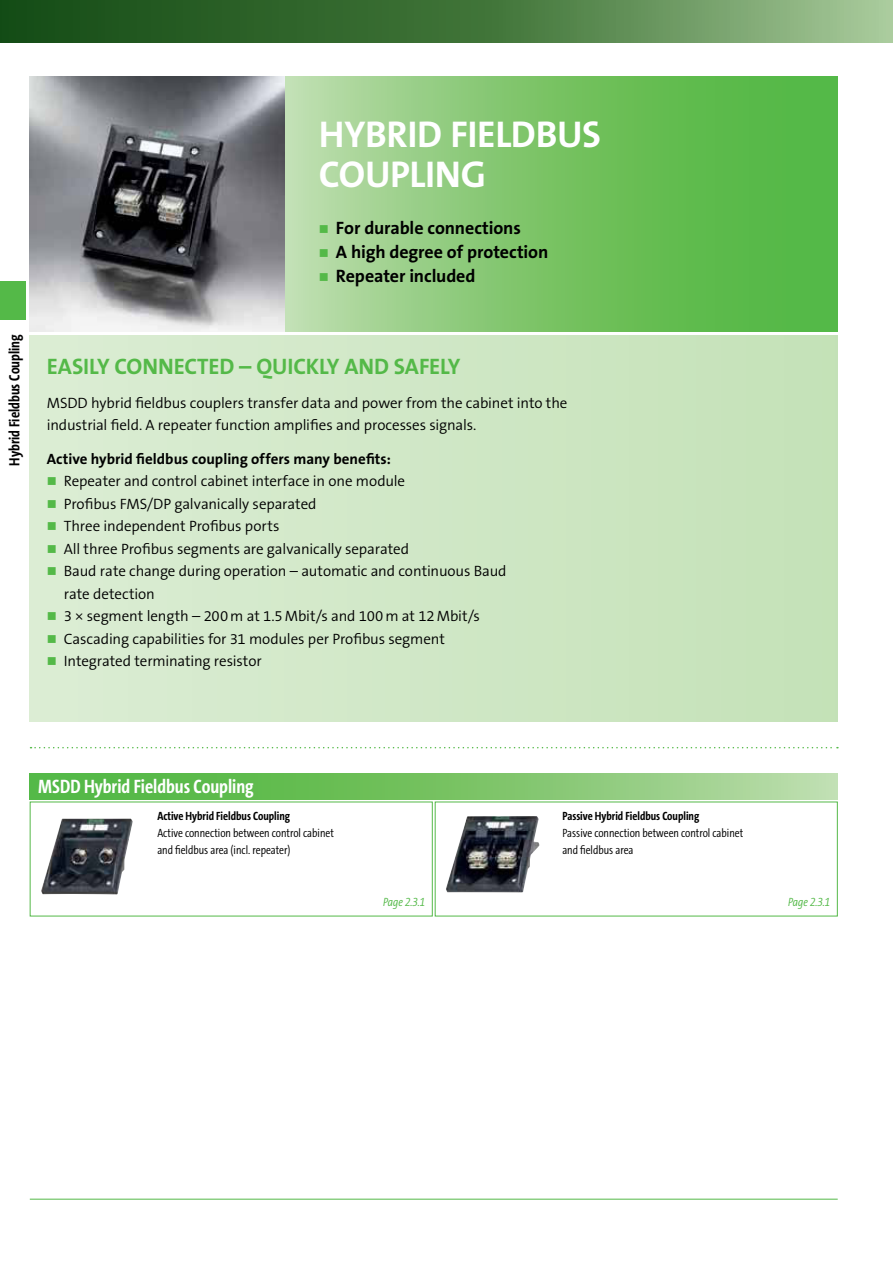
<style>
.page{position:relative;width:893px;height:1263px;background:#fff}
.page>*{position:absolute;margin:0;border:0;box-sizing:border-box;transform-origin:0 0}
.t1{font:700 37.5px/40.5px "The Sans B7";letter-spacing:-.01em;color:#fff}
.t2{font:700 22.5px "The Sans B7";letter-spacing:-.005em;color:#54b948}
.t3{font:700 19.5px "The Sans Cd TF7";color:#fff}
.t4{font:700 18px/24px "The Sans B7";letter-spacing:-.005em;color:#000}
.t5{font:300 15px/22.5px "The Sans B4";letter-spacing:-.005em;color:#000}
.t6{font:700 15px "The Sans B7";color:#000}
.t7{font:700 15px "The Sans Cd TF7";color:#000}
.t8{font:300 12px/17px "The Sans Cd TF4";color:#000}
.t9{font:700 12px "The Sans Cd TF7";color:#000}
.t10{font:italic 300 12px "The Sans Cd TF4 i";color:#54b948}
</style>
<div class="page">
<div style="left:30px;top:336px;width:808px;height:385px;background:linear-gradient(to right,#dcedd4,#c4e2b7)"></div>
<hr style="left:30px;top:1199px;width:808px;height:1px;background:#54b948">
<div style="left:0;top:281px;width:25px;height:38px;background:#54b948"></div>
<svg style="left:285px;top:77px;width:553px;height:255px;background:#7dc56b"></svg>
<img style="left:30px;top:77px;width:255px;height:255px">
<svg style="left:30px;top:774px;width:808px;height:25px;background:#7cc56a"></svg>
<img style="left:41px;top:819px;width:92px;height:75px">
<img style="left:446px;top:816px;width:93px;height:76px">
<svg style="left:31px;top:747px;width:807px;height:1px"></svg>
<svg style="left:0;top:0;width:893px;height:43px;background:#4b7c45"></svg>
<svg style="left:48px;top:477px;width:22px;height:10px"></svg>
<svg style="left:48px;top:500px;width:22px;height:10px"></svg>
<svg style="left:48px;top:522px;width:22px;height:10px"></svg>
<svg style="left:48px;top:545px;width:22px;height:10px"></svg>
<svg style="left:48px;top:567px;width:22px;height:10px"></svg>
<svg style="left:48px;top:612px;width:22px;height:10px"></svg>
<svg style="left:48px;top:635px;width:22px;height:10px"></svg>
<svg style="left:48px;top:657px;width:22px;height:10px"></svg>
<svg style="left:320px;top:226px;width:22px;height:9px"></svg>
<svg style="left:320px;top:250px;width:22px;height:9px"></svg>
<svg style="left:320px;top:274px;width:22px;height:9px"></svg>
<p class="t7" style="left:7px;top:466px;width:133px;rotate:-90deg">Hybrid Fieldbus Coupling</p>
<h1 class="t1" style="left:319px;top:115px;width:284px">Hybrid Fieldbus<br>Coupling</h1>
<p class="t4" style="left:336px;top:217px;width:214px">For durable connections<br>A high degree of protection<br>Repeater included</p>
<h2 class="t2" style="left:47px;top:354px;width:415px">Easily connected – quickly and safely</h2>
<p class="t5" style="left:47px;top:392px;width:522px">MSDD hybrid fieldbus couplers transfer data and power from the cabinet into the industrial field. A repeater function amplifies and processes signals.</p>
<p class="t6" style="left:47px;top:451px;width:346px">Active hybrid fieldbus coupling offers many benefits:</p>
<p class="t5" style="left:64px;top:470px;width:444px">Repeater and control cabinet interface in one module<br>Profibus FMS/DP galvanically separated<br>Three independent Profibus ports<br>All three Profibus segments are galvanically separated<br>Baud rate change during operation – automatic and continuous Baud rate detection<br>3 × segment length – 200m at 1.5Mbit/s and 100m at 12Mbit/s Cascading capabilities for 31 modules per Profibus segment Integrated terminating resistor</p>
<h3 class="t3" style="left:38px;top:776px;width:217px">MSDD Hybrid Fieldbus Coupling</h3>
<p class="t9" style="left:157px;top:810px;width:134px">Active Hybrid Fieldbus Coupling</p>
<p class="t8" style="left:157px;top:826px;width:178px">Active connection between control cabinet and fieldbus area (incl. repeater)</p>
<p class="t9" style="left:562px;top:810px;width:138px">Passive Hybrid Fieldbus Coupling</p>
<p class="t8" style="left:562px;top:826px;width:182px">Passive connection between control cabinet and fieldbus area</p>
<p class="t10" style="left:383px;top:897px;width:44px">Page 2.3.1</p>
<p class="t10" style="left:788px;top:897px;width:44px">Page 2.3.1</p>
</div>
